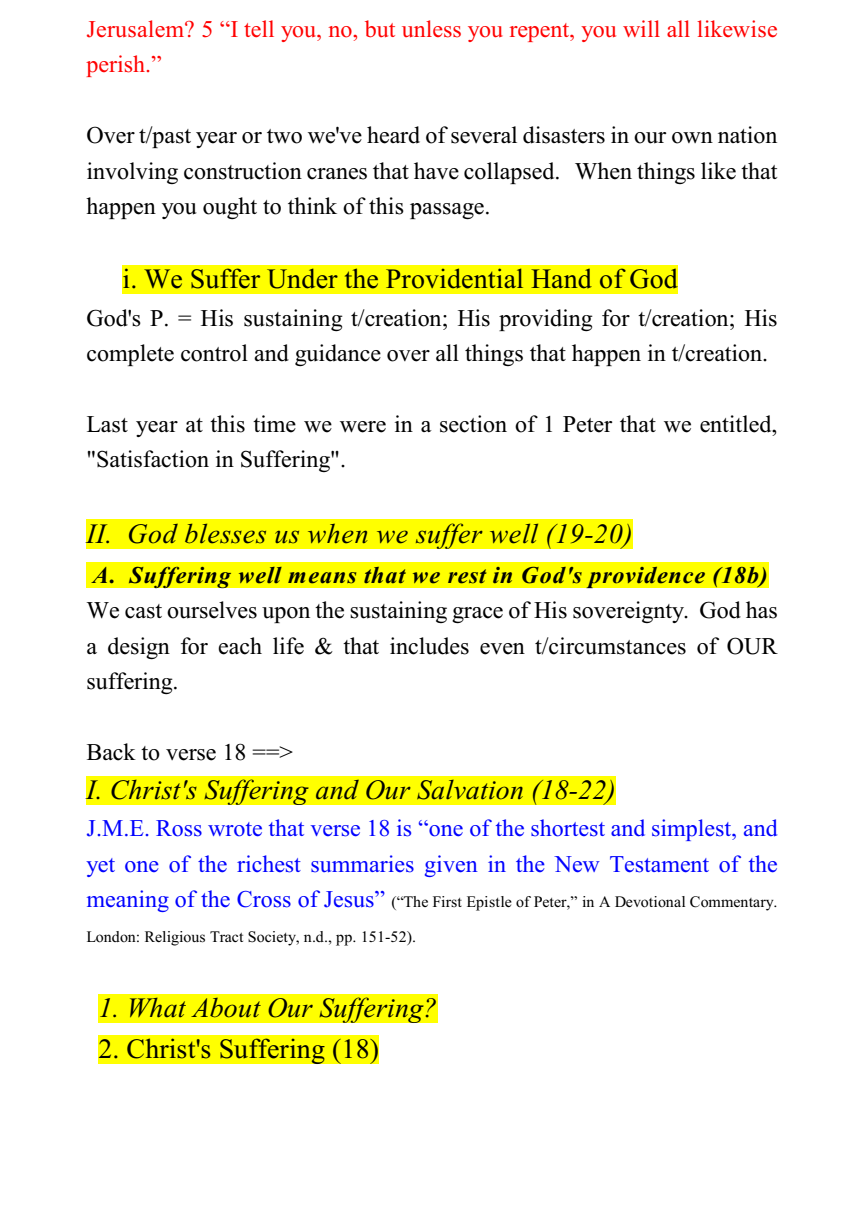
<style>
.page{position:relative;width:864px;height:1224px;background:#fff}
.page>*{position:absolute;margin:0;border:0;box-sizing:border-box;transform-origin:0 0}
.t1{font:italic 28px "Times New Roman";letter-spacing:.01em;color:#000}
.t2{font:28px "Times New Roman";letter-spacing:.01em;color:#000}
.t3{font:24px/35.4px "Times New Roman";color:#000;text-align:justify}
.t4{font:24px/35.6px "Times New Roman";color:#00f}
.t5{font:24px/35.2px "Times New Roman";color:#f00}
.t6{font:italic 700 24px "Times New Roman";letter-spacing:.04em;color:#000}
.t7{font:16px "Times New Roman";color:#000}
.s1{font-size:24px;color:#00f}
</style>
<div class="page">
<div style="left:122px;top:266px;width:556px;height:28px;background:#ff0"></div>
<div style="left:86px;top:519px;width:547px;height:29px;background:#ff0"></div>
<div style="left:86px;top:562px;width:683px;height:26px;background:#ff0"></div>
<div style="left:86px;top:776px;width:530px;height:28px;background:#ff0"></div>
<div style="left:98px;top:994px;width:340px;height:28px;background:#ff0"></div>
<div style="left:98px;top:1035px;width:281px;height:28px;background:#ff0"></div>
<p class="t5" style="left:86px;top:14px;width:693px">Jerusalem? 5 “I tell you, no, but unless you repent, you will all likewise perish.”</p>
<p class="t3" style="left:86px;top:120px;width:693px">Over t/past year or two we've heard of several disasters in our own nation involving construction cranes that have collapsed. When things like that happen you ought to think of this passage.</p>
<p class="t2" style="left:122px;top:269px;width:557px">i. We Suffer Under the Providential Hand of God</p>
<p class="t3" style="left:86px;top:302px;width:693px">God's P. = His sustaining t/creation; His providing for t/creation; His complete control and guidance over all things that happen in t/creation.</p>
<p class="t3" style="left:86px;top:409px;width:693px">Last year at this time we were in a section of 1 Peter that we entitled, "Satisfaction in Suffering".</p>
<p class="t1" style="left:86px;top:523px;width:548px">II. God blesses us when we suffer well (19-20)</p>
<p class="t6" style="left:93px;top:566px;width:677px">A. Suffering well means that we rest in God's providence (18b)</p>
<p class="t3" style="left:86px;top:595px;width:693px">We cast ourselves upon the sustaining grace of His sovereignty. God has a design for each life &amp; that includes even t/circumstances of OUR suffering.</p>
<p class="t3" style="left:86px;top:736px;width:208px">Back to verse 18 ==&gt;</p>
<p class="t1" style="left:86px;top:779px;width:531px">I. Christ's Suffering and Our Salvation (18-22)</p>
<p class="t4" style="left:86px;top:813px;width:693px">J.M.E. Ross wrote that verse 18 is “one of the shortest and simplest, and yet one of the richest summaries given in the New Testament of the</p>
<p class="t7" style="left:86px;top:896px;width:693px"><span class="s1">meaning of the Cross of Jesus”</span> (“The First Epistle of Peter,” in A Devotional Commentary.</p>
<p class="t7" style="left:86px;top:931px;width:331px">London: Religious Tract Society, n.d., pp. 151-52).</p>
<p class="t1" style="left:98px;top:997px;width:340px">1. What About Our Suffering?</p>
<p class="t2" style="left:98px;top:1039px;width:282px">2. Christ's Suffering (18)</p>
</div>
